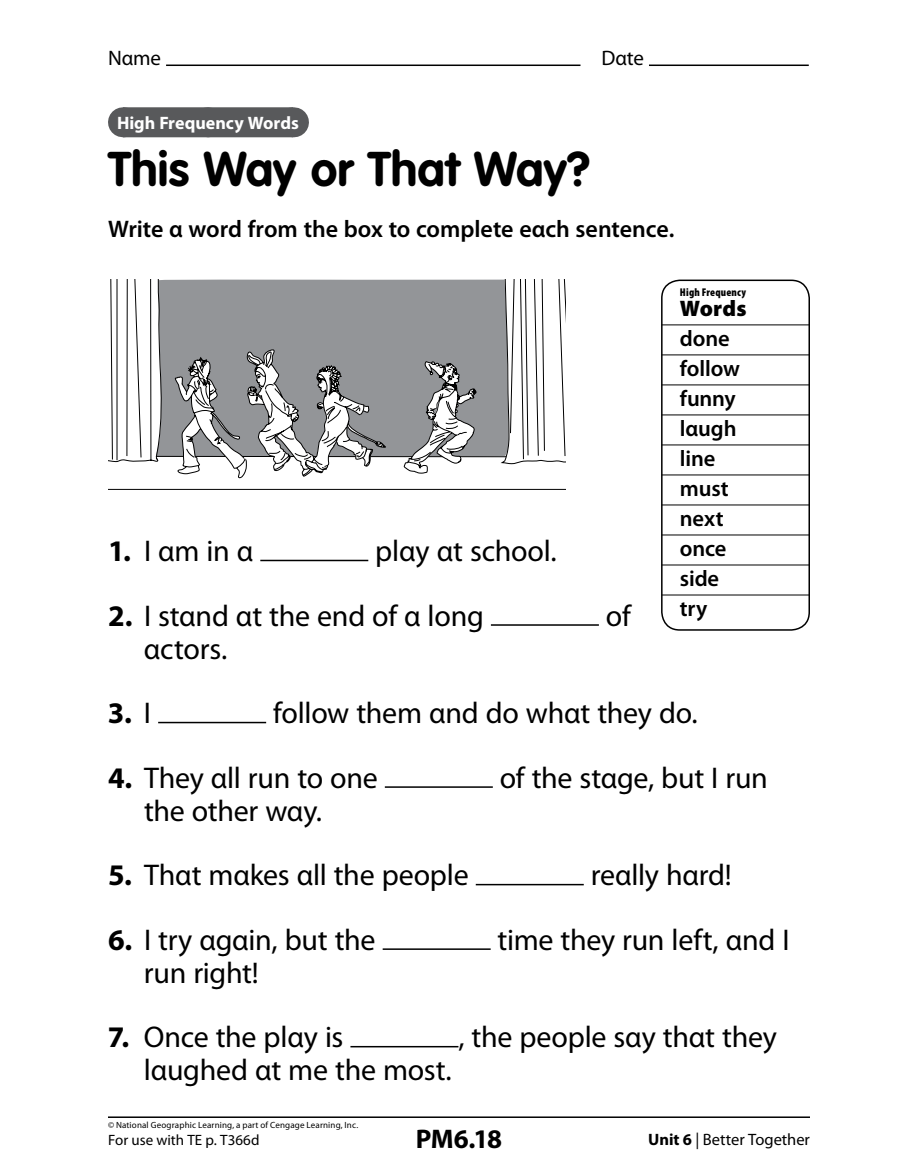
<style>
.page{position:relative;width:918px;height:1175px;background:#fff}
.page>*{position:absolute;margin:0;border:0;box-sizing:border-box;transform-origin:0 0}
.t1{font:700 48px "VAG Rounded Std";color:#000}
.t2{font:30px "NGSP Myriad Pro Regular";letter-spacing:-.01em;color:#000}
.t3{font:30px "NGSP Myriad Pro Bold";color:#000}
.t4{font:27px "NGSP Myriad Pro Bold";color:#000}
.t5{font:24px "NGSP Myriad Pro Semibold";color:#000}
.t6{font:22.5px/30px "NGSP Myriad Pro Semibold";letter-spacing:-.005em;color:#000}
.t7{font:22.5px "NGSP Myriad Pro Black";letter-spacing:.01em;color:#000}
.t8{font:21px "NGSP Myriad Pro Regular";letter-spacing:-.005em;color:#000}
.t9{font:18px "NGSP Myriad Pro Bold";color:#fff}
.t10{font:16.5px "NGSP Myriad Pro Regular";color:#000}
.t11{font:15px "NGSP Myriad Pro Regular";letter-spacing:.005em;color:#000}
.t12{font:900 condensed 11.25px "Myriad Pro";letter-spacing:.02em;color:#000}
.t13{font:9px "Myriad Pro";letter-spacing:.015em;color:#000}
.s1{font-family:"NGSP Myriad Pro Bold"}
.s2{font-family:"NGSP Myriad Pro Regular"}
</style>
<div class="page">
<hr style="left:108px;top:1116px;width:702px;height:2px;background:#000">
<hr style="left:166px;top:64px;width:415px;height:2px;background:#000">
<hr style="left:649px;top:64px;width:160px;height:2px;background:#000">
<hr style="left:662px;top:324px;width:147px;height:1px;background:#000">
<hr style="left:662px;top:354px;width:147px;height:1px;background:#000">
<hr style="left:662px;top:384px;width:147px;height:1px;background:#000">
<hr style="left:662px;top:414px;width:147px;height:1px;background:#000">
<hr style="left:662px;top:444px;width:147px;height:1px;background:#000">
<hr style="left:662px;top:474px;width:147px;height:1px;background:#000">
<hr style="left:662px;top:504px;width:147px;height:1px;background:#000">
<hr style="left:662px;top:534px;width:147px;height:1px;background:#000">
<hr style="left:662px;top:564px;width:147px;height:1px;background:#000">
<hr style="left:662px;top:594px;width:147px;height:1px;background:#000">
<div style="left:661px;top:279px;width:149px;height:351px;border:2px solid #000;border-radius:18px"></div>
<div style="left:123px;top:107px;width:170px;height:30px;background:#58595b"></div>
<svg style="left:208px;top:107px;width:42px;height:1px"></svg>
<hr style="left:293px;top:107px;width:1px;height:30px;background:#58595b">
<hr style="left:260px;top:559px;width:108px;height:2px;background:#000">
<hr style="left:491px;top:624px;width:108px;height:2px;background:#000">
<hr style="left:158px;top:722px;width:108px;height:1px;background:#000">
<hr style="left:385px;top:786px;width:108px;height:2px;background:#000">
<hr style="left:476px;top:884px;width:108px;height:1px;background:#000">
<hr style="left:383px;top:948px;width:108px;height:2px;background:#000">
<hr style="left:350px;top:1046px;width:108px;height:1px;background:#000">
<hr style="left:108px;top:489px;width:457px;height:1px;background:#000">
<svg style="left:108px;top:280px;width:457px;height:184px"></svg>
<svg style="left:156px;top:349px;width:350px;height:129px"></svg>
<p class="t8" style="left:108px;top:47px;width:55px">Name</p>
<p class="t8" style="left:602px;top:47px;width:44px">Date</p>
<p class="t9" style="left:117px;top:113px;width:183px">High Frequency Words</p>
<h1 class="t1" style="left:108px;top:141px;width:484px">This Way or That Way?</h1>
<p class="t5" style="left:108px;top:216px;width:568px">Write a word from the box to complete each sentence.</p>
<p class="t2" style="left:108px;top:535px;width:147px"><span class="s1">1.</span> I am in a</p>
<p class="t2" style="left:375px;top:535px;width:183px">play at school.</p>
<p class="t2" style="left:108px;top:599px;width:377px"><span class="s1">2.</span> I stand at the end of a long</p>
<p class="t2" style="left:606px;top:599px;width:26px">of</p>
<p class="t2" style="left:144px;top:632px;width:85px">actors.</p>
<p class="t12" style="left:680px;top:286px;width:68px">High Frequency</p>
<p class="t7" style="left:680px;top:295px;width:68px">Words</p>
<p class="t6" style="left:680px;top:323px;width:62px">done follow funny laugh line must next once side try</p>
<p class="t3" style="left:108px;top:696px;width:45px">3. <span class="s2">I</span></p>
<p class="t2" style="left:273px;top:697px;width:426px">follow them and do what they do.</p>
<p class="t2" style="left:108px;top:761px;width:271px"><span class="s1">4.</span> They all run to one</p>
<p class="t2" style="left:500px;top:761px;width:270px">of the stage, but I run</p>
<p class="t2" style="left:144px;top:794px;width:180px">the other way.</p>
<p class="t2" style="left:108px;top:859px;width:362px"><span class="s1">5.</span> That makes all the people</p>
<p class="t2" style="left:591px;top:859px;width:143px">really hard!</p>
<p class="t2" style="left:108px;top:923px;width:269px"><span class="s1">6.</span> I try again, but the</p>
<p class="t2" style="left:498px;top:923px;width:293px">time they run left, and I</p>
<p class="t2" style="left:144px;top:956px;width:116px">run right!</p>
<p class="t2" style="left:108px;top:1021px;width:237px"><span class="s1">7.</span> Once the play is</p>
<p class="t2" style="left:458px;top:1021px;width:320px">, the people say that they</p>
<p class="t2" style="left:144px;top:1054px;width:309px">laughed at me the most.</p>
<p class="t13" style="left:108px;top:1119px;width:252px">© National Geographic Learning, a part of Cengage Learning, Inc.</p>
<p class="t11" style="left:108px;top:1131px;width:153px">For use with TE p. T366d</p>
<p class="t4" style="left:416px;top:1123px;width:88px">PM6.18</p>
<p class="t10" style="left:648px;top:1130px;width:163px"><span class="s1">Unit 6</span> | Better Together</p>
</div>
